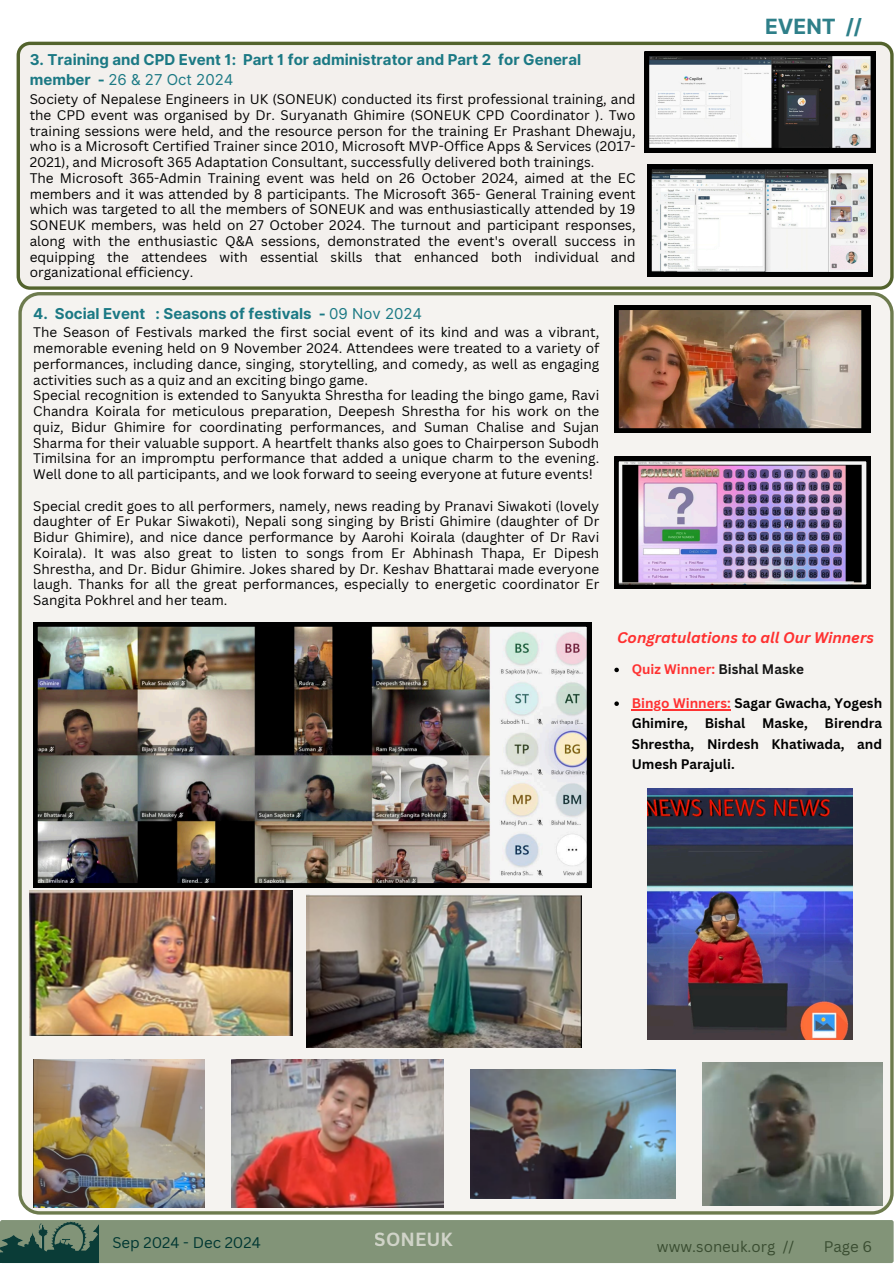
<style>
.page{position:relative;width:894px;height:1264px;background:#fff}
.page>*{position:absolute;margin:0;border:0;box-sizing:border-box;transform-origin:0 0}
.t1{font:700 21px "Inter";color:#2e7f89}
.t2{font:700 18.45px "Canva Sans";color:#f2efeb}
.t3{font:700 15px/20.2px "Inter";color:#1b7984}
.t4{font:italic 700 15px "Canva Sans";color:#ff3131}
.t5{font:15px "Canva Sans";color:#000}
.t6{font:15px "Canva Sans";color:#003732}
.t7{font:13.5px/15.8px "Canva Sans";color:#000;text-align:justify}
.t8{font:700 13.5px/20.2px "Canva Sans";color:#000;text-align:justify}
.t9{font:700 13.5px "Canva Sans";color:#ff3131}
.s1{font-weight:400}
.s2{color:#141414}
.s3{color:#ff3131}
</style>
<div class="page">
<div style="left:18px;top:292px;width:875px;height:922px;background:#f5f3f0"></div>
<img style="left:614px;top:305px;width:256px;height:128px">
<img style="left:614px;top:457px;width:256px;height:131px">
<img style="left:33px;top:622px;width:558px;height:265px">
<div style="left:17px;top:42px;width:876px;height:247px;background:#f3f0ed"></div>
<svg style="left:647px;top:165px;width:225px;height:111px"></svg>
<svg style="left:644px;top:52px;width:230px;height:100px"></svg>
<img style="left:30px;top:890px;width:262px;height:145px">
<img style="left:647px;top:788px;width:204px;height:251px">
<img style="left:306px;top:894px;width:275px;height:153px">
<img style="left:33px;top:1059px;width:171px;height:148px">
<img style="left:231px;top:1059px;width:212px;height:148px">
<img style="left:470px;top:1069px;width:205px;height:129px">
<img style="left:702px;top:1062px;width:180px;height:143px">
<svg style="left:614px;top:667px;width:4px;height:5px"></svg>
<svg style="left:614px;top:701px;width:4px;height:5px"></svg>
<hr style="left:631px;top:709px;width:99px;height:1px;background:#ff3131">
<div style="left:0;top:1219px;width:893px;height:43px;background:#829478;border-radius:2px"></div>
<img style="left:0;top:1212px;width:98px;height:50px">
<p class="t3" style="left:30px;top:49px;width:553px">3. Training and CPD Event 1: Part 1 for administrator and Part 2 for General member - <span class="s1">26 &amp; 27 Oct 2024</span></p>
<h4 class="t7" style="left:30px;top:91px;width:607px;text-align:left">Society of Nepalese Engineers in UK (SONEUK) conducted its first professional training, and the CPD event was organised by Dr. Suryanath Ghimire (SONEUK CPD Coordinator ). Two training sessions were held, and the resource person for the training Er Prashant Dhewaju, who is a Microsoft Certified Trainer since 2010, Microsoft MVP-Office Apps &amp; Services (2017- 2021), and Microsoft 365 Adaptation Consultant, successfully delivered both trainings.<br>The Microsoft 365-Admin Training event was held on 26 October 2024, aimed at the EC members and it was attended by 8 participants. The Microsoft 365- General Training event which was targeted to all the members of SONEUK and was enthusiastically attended by 19<br>SONEUK members, was held on 27 October 2024. The turnout and participant responses, along with the enthusiastic Q&amp;A sessions, demonstrated the event's overall success in equipping the attendees with essential skills that enhanced both individual and organizational efficiency.</h4>
<h4 class="t3" style="left:33px;top:303px;width:390px">4. Social Event : Seasons of festivals - <span class="s1">09 Nov 2024</span></h4>
<h4 class="t7" style="left:33px;top:324px;width:567px">The Season of Festivals marked the first social event of its kind and was a vibrant, memorable evening held on 9 November 2024. Attendees were treated to a variety of performances, including dance, singing, storytelling, and comedy, as well as engaging activities such as a quiz and an exciting bingo game.</h4>
<p class="t7" style="left:33px;top:387px;width:567px">Special recognition is extended to Sanyukta Shrestha for leading the bingo game, Ravi Chandra Koirala for meticulous preparation, Deepesh Shrestha for his work on the quiz, Bidur Ghimire for coordinating performances, and Suman Chalise and Sujan Sharma for their valuable support. A heartfelt thanks also goes to Chairperson Subodh Timilsina for an impromptu performance that added a unique charm to the evening.<br>Well done to all participants, and we look forward to seeing everyone at future events!</p>
<p class="t7" style="left:33px;top:497px;width:567px">Special credit goes to all performers, namely, news reading by Pranavi Siwakoti (lovely daughter of Er Pukar Siwakoti), Nepali song singing by Bristi Ghimire (daughter of Dr Bidur Ghimire), and nice dance performance by Aarohi Koirala (daughter of Dr Ravi Koirala). It was also great to listen to songs from Er Abhinash Thapa, Er Dipesh Shrestha, and Dr. Bidur Ghimire. Jokes shared by Dr. Keshav Bhattarai made everyone laugh. Thanks for all the great performances, especially to energetic coordinator Er Sangita Pokhrel and her team.</p>
<h1 class="t1" style="left:764px;top:14px;width:98px">EVENT //</h1>
<p class="t4" style="left:617px;top:627px;width:258px">Congratulations to all Our Winners</p>
<p class="t9" style="left:631px;top:660px;width:174px">Quiz Winner: <span class="s2">Bishal Maske</span></p>
<p class="t8" style="left:631px;top:692px;width:252px"><span class="s3">Bingo Winners:</span> Sagar Gwacha, Yogesh Ghimire, Bishal Maske, Birendra Shrestha, Nirdesh Khatiwada, and Umesh Parajuli.</p>
<h3 class="t6" style="left:112px;top:1232px;width:150px">Sep 2024 - Dec 2024</h3>
<h2 class="t2" style="left:374px;top:1226px;width:79px">SONEUK</h2>
<p class="t5" style="left:656px;top:1236px;width:139px">www.soneuk.org //</p>
<p class="t5" style="left:823px;top:1236px;width:50px">Page 6</p>
</div>
